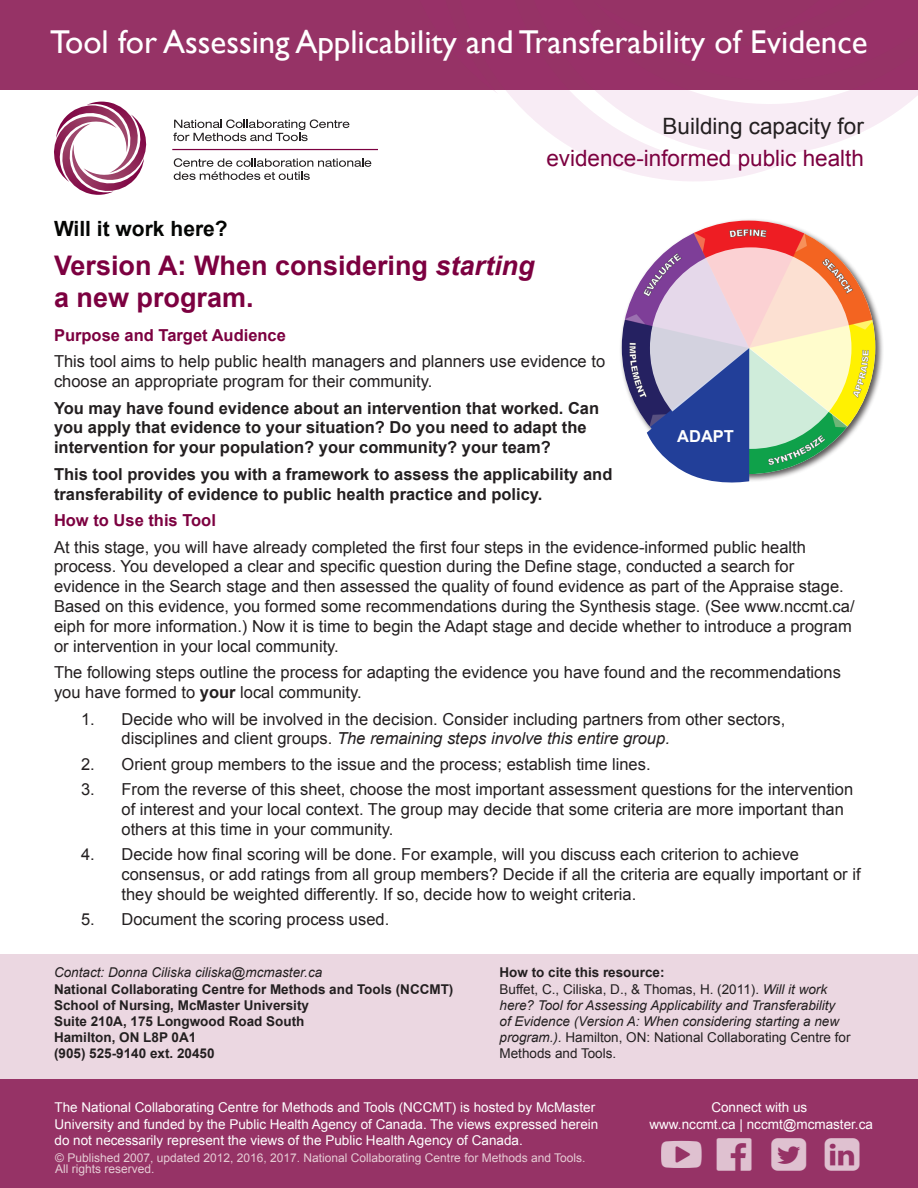
<style>
.page{position:relative;width:918px;height:1188px;background:#fff}
.page>*{position:absolute;margin:0;border:0;box-sizing:border-box;transform-origin:0 0}
.t1{font:33px "Gill Sans";color:#fff}
.body_text{font:700 27px "Arial";color:#7c0040}
.t2{font:22.5px "Arial";color:#7c0040}
.t3{font:22.5px "Arial";color:#231f20}
.body_text-2{font:700 21px "Arial";color:#040503}
.body_text-3{font:16.5px/19.8px "Arial";color:#231f20}
.body_text-4{font:700 16.5px/19.8px "Arial";color:#231f20}
.body_text-5{font:700 16.5px "Arial";color:#7c0040}
.Product_decsription{font:700 16.5px "Arial";color:#fff}
.t4{font:13.5px/16.2px "Arial";color:#fff;text-align:center}
.body_text-6{font:italic 13.5px/16.2px "Arial";color:#231f20}
.body_text-7{font:700 13.5px "Arial";color:#231f20}
.Product_decsription-2{font:12px "Arial";color:#e6ccd5}
.s1{font-style:italic}
.s2{font-weight:700}
.s3{font-style:normal}
</style>
<div class="page">
<div style="left:0;top:0;width:918px;height:90px;background:#963366"></div>
<svg style="left:173px;top:119px;width:176px;height:22px"></svg>
<svg style="left:174px;top:158px;width:197px;height:22px"></svg>
<svg style="left:54px;top:102px;width:93px;height:93px"></svg>
<hr style="left:172px;top:149px;width:206px;height:1px;background:#7c0040">
<svg style="left:506px;top:90px;width:412px;height:91px;fill:#f8ecf5"></svg>
<div style="left:0;top:1079px;width:918px;height:109px;background:#963366"></div>
<div style="left:1px;top:954px;width:917px;height:124px;background:#ebd7e1"></div>
<div style="left:619px;top:218px;width:265px;height:265px;background:#231f20;opacity:.75"></div>
<img style="left:622px;top:221px;width:253px;height:253px;border-radius:127px">
<svg style="left:650px;top:247px;width:201px;height:202px;background:#ede2d7"></svg>
<svg style="left:647px;top:348px;width:102px;height:135px;background:#6273b0"></svg>
<p class="t1" style="left:50px;top:22px;width:819px">Tool for Assessing Applicability and Transferability of Evidence</p>
<p class="t3" style="left:663px;top:112px;width:203px">Building capacity for</p>
<p class="t2" style="left:546px;top:143px;width:319px">evidence-informed public health</p>
<p class="body_text-2" style="left:54px;top:215px;width:175px">Will it work here?</p>
<p class="body_text" style="left:54px;top:248px;width:482px">Version A: When considering <span class="s1">starting</span></p>
<p class="body_text" style="left:54px;top:280px;width:201px">a new program.</p>
<p class="body_text-5" style="left:54px;top:324px;width:233px">Purpose and Target Audience</p>
<p class="body_text-3" style="left:54px;top:352px;width:553px">This tool aims to help public health managers and planners use evidence to choose an appropriate program for their community.</p>
<p class="body_text-4" style="left:54px;top:398px;width:547px">You may have found evidence about an intervention that worked. Can you apply that evidence to your situation? Do you need to adapt the intervention for your population? your community? your team?</p>
<p class="body_text-4" style="left:54px;top:465px;width:560px">This tool provides you with a framework to assess the applicability and</p>
<p class="body_text-4" style="left:54px;top:484px;width:490px">transferability of evidence to public health practice and policy.</p>
<p class="body_text-5" style="left:54px;top:509px;width:163px">How to Use this Tool</p>
<p class="body_text-3" style="left:54px;top:537px;width:802px">At this stage, you will have already completed the first four steps in the evidence-informed public health process. You developed a clear and specific question during the Define stage, conducted a search for evidence in the Search stage and then assessed the quality of found evidence as part of the Appraise stage.<br>Based on this evidence, you formed some recommendations during the Synthesis stage. (See www.nccmt.ca/ eiph for more information.) Now it is time to begin the Adapt stage and decide whether to introduce a program or intervention in your local community.</p>
<p class="body_text-3" style="left:54px;top:663px;width:788px">The following steps outline the process for adapting the evidence you have found and the recommendations you have formed to <span class="s2">your</span> local community.</p>
<p class="body_text-3" style="left:122px;top:709px;width:665px;text-indent:-40px">1. Decide who will be involved in the decision. Consider including partners from other sectors, disciplines and client groups. <span class="s1">The remaining steps involve this entire group.</span></p>
<p class="body_text-3" style="left:81px;top:754px;width:571px">2. Orient group members to the issue and the process; establish time lines.</p>
<p class="body_text-3" style="left:122px;top:780px;width:733px;text-indent:-40px">3. From the reverse of this sheet, choose the most important assessment questions for the intervention of interest and your local context. The group may decide that some criteria are more important than others at this time in your community.</p>
<p class="body_text-3" style="left:122px;top:845px;width:741px;text-indent:-40px">4. Decide how final scoring will be done. For example, will you discuss each criterion to achieve consensus, or add ratings from all group members? Decide if all the criteria are equally important or if they should be weighted differently. If so, decide how to weight criteria.</p>
<p class="body_text-3" style="left:81px;top:910px;width:310px">5. Document the scoring process used.</p>
<p class="Product_decsription" style="left:677px;top:426px;width:58px">ADAPT</p>
<p class="body_text-6" style="left:54px;top:965px;width:270px">Contact: Donna Ciliska ciliska@mcmaster.ca</p>
<p class="body_text-7" style="left:54px;top:980px;width:401px">National Collaborating Centre for Methods and Tools (NCCMT)</p>
<p class="body_text-7" style="left:54px;top:996px;width:257px">School of Nursing, McMaster University</p>
<p class="body_text-7" style="left:54px;top:1012px;width:252px">Suite 210A, 175 Longwood Road South</p>
<p class="body_text-7" style="left:54px;top:1028px;width:144px">Hamilton, ON L8P 0A1</p>
<p class="body_text-7" style="left:54px;top:1045px;width:162px">(905) 525-9140 ext. 20450</p>
<p class="body_text-7" style="left:500px;top:964px;width:167px">How to cite this resource:</p>
<p class="body_text-6" style="left:500px;top:981px;width:353px"><span class="s3">Buffet, C., Ciliska, D., &amp; Thomas, H. (2011).</span> Will it work here? Tool for Assessing Applicability and Transferability<br>of Evidence (Version A: When considering starting a new program.). <span class="s3">Hamilton, ON: National Collaborating Centre for Methods and Tools.</span></p>
<p class="t4" style="left:55px;top:1100px;width:545px;text-align:left">The National Collaborating Centre for Methods and Tools (NCCMT) is hosted by McMaster<br>University and funded by the Public Health Agency of Canada. The views expressed herein do not necessarily represent the views of the Public Health Agency of Canada.</p>
<p class="Product_decsription-2" style="left:55px;top:1150px;width:532px">© Published 2007, updated 2012, 2016, 2017. National Collaborating Centre for Methods and Tools.</p>
<p class="Product_decsription-2" style="left:55px;top:1161px;width:101px">All rights reserved.</p>
<p class="t4" style="left:649px;top:1100px;width:225px">Connect with us<br>www.nccmt.ca | nccmt@mcmaster.ca</p>
</div>
